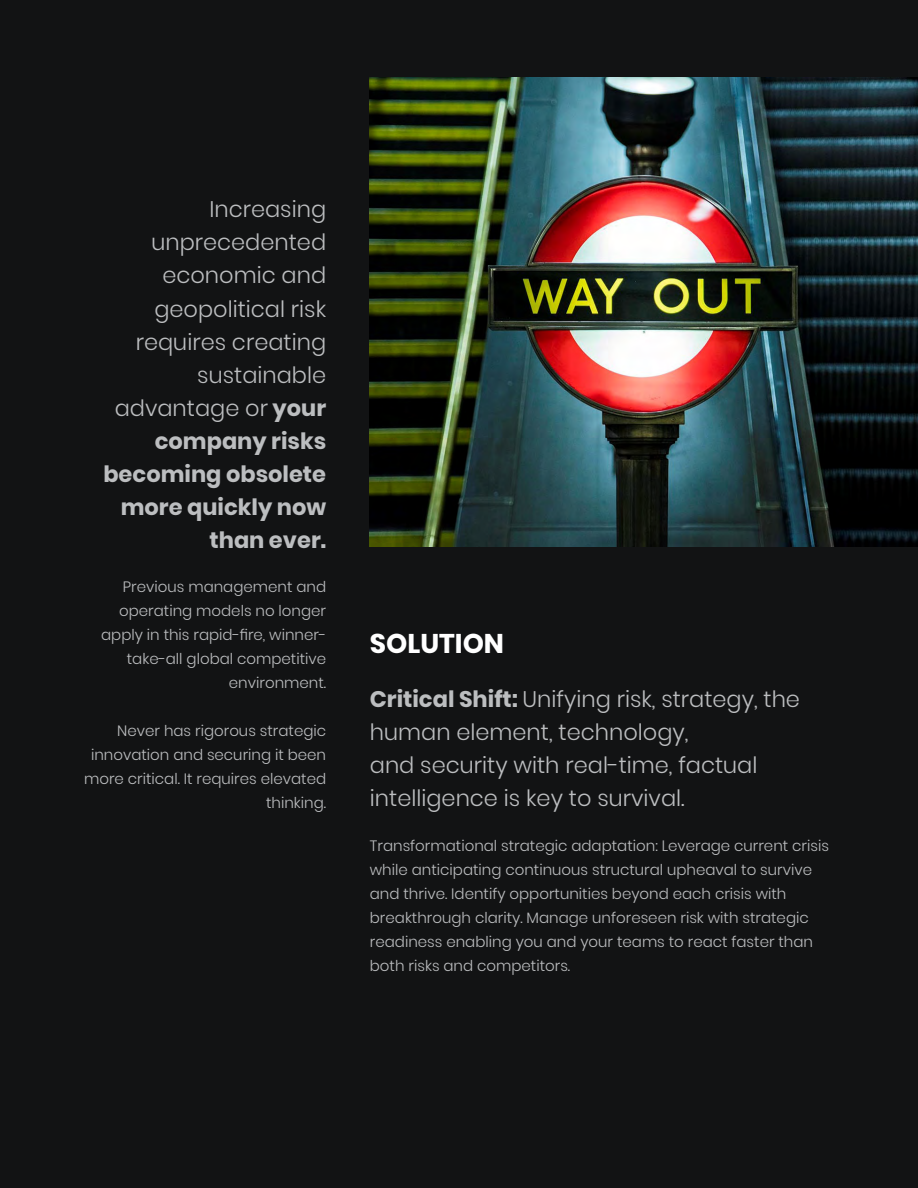
<style>
.page{position:relative;width:918px;height:1188px;background:#fff}
.page>*{position:absolute;margin:0;border:0;box-sizing:border-box;transform-origin:0 0}
.t1{font:700 27px "Poppins";color:#fff}
.t2{font:300 22.5px/33px "Poppins";color:#bcbec0;text-align:right}
.t3{font:300 15px/24px "Poppins";color:#bcbec0;text-align:right}
.s1{font-weight:700}
</style>
<div class="page">
<div style="left:1px;top:0;width:917px;height:1188px;background:#121314"></div>
<img style="left:370px;top:78px;width:548px;height:468px">
<h2 class="t2" style="left:103px;top:193px;width:224px">Increasing unprecedented economic and geopolitical risk requires creating sustainable advantage or <span class="s1">your company risks becoming obsolete more quickly now than ever.</span></h2>
<p class="t3" style="left:101px;top:575px;width:227px">Previous management and operating models no longer apply in this rapid-fire, winner&shy;take-all global competitive environment.</p>
<p class="t3" style="left:84px;top:719px;width:244px">Never has rigorous strategic innovation and securing it been more critical. It requires elevated thinking.</p>
<h1 class="t1" style="left:370px;top:627px;width:136px">SOLUTION</h1>
<h2 class="t2" style="left:370px;top:682px;width:432px;text-align:left"><span class="s1">Critical Shift:</span> Unifying risk, strategy, the human element, technology,<br>and security with real-time, factual intelligence is key to survival.</h2>
<p class="t3" style="left:370px;top:833px;width:461px;text-align:left">Transformational strategic adaptation: Leverage current crisis while anticipating continuous structural upheaval to survive and thrive. Identify opportunities beyond each crisis with breakthrough clarity. Manage unforeseen risk with strategic readiness enabling you and your teams to react faster than both risks and competitors.</p>
</div>
